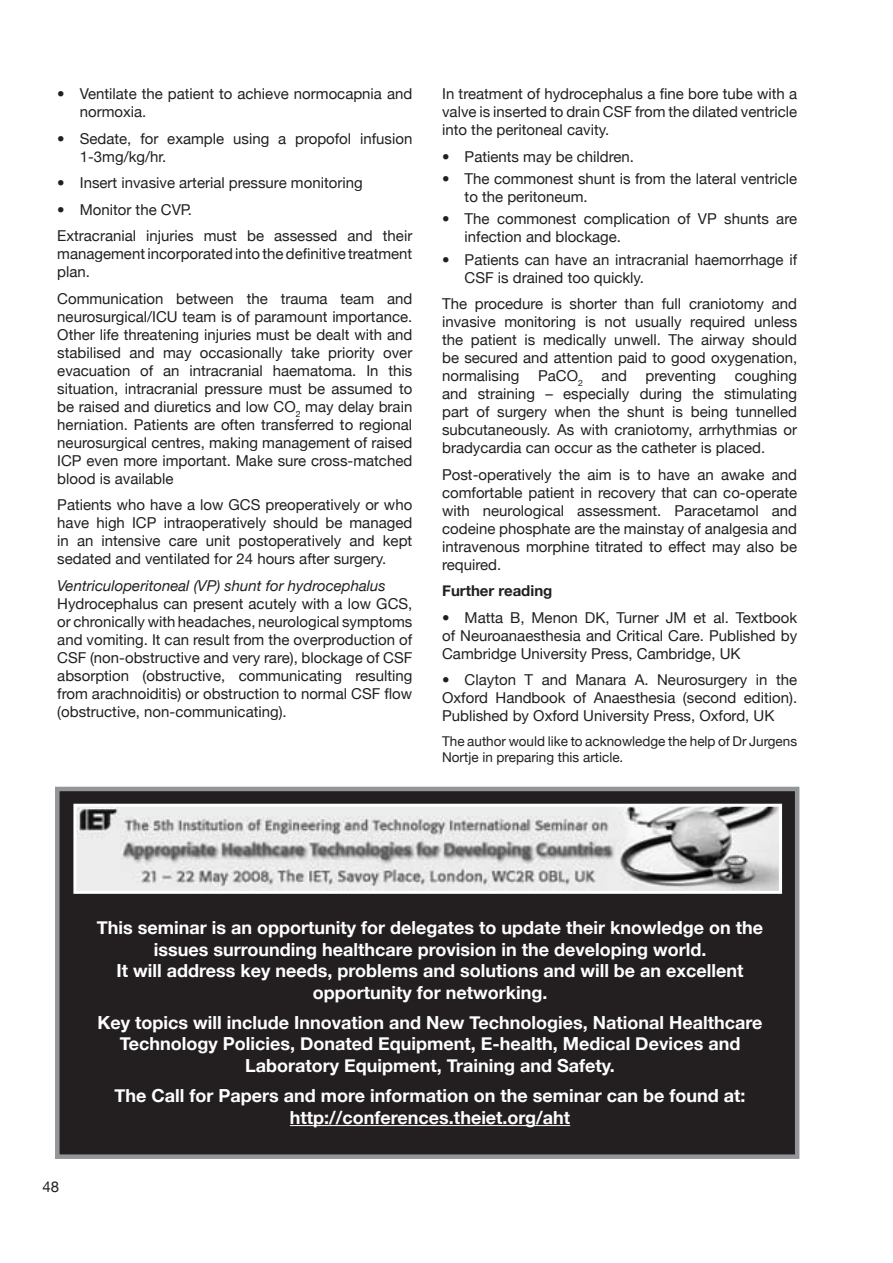
<style>
.page{position:relative;width:893px;height:1263px;background:#fff}
.page>*{position:absolute;margin:0;border:0;box-sizing:border-box;transform-origin:0 0}
.t1{font:700 18px/21.6px "Helvetica Neue";color:#fff;text-align:center}
.t2{font:15px/18px "Helvetica Neue";color:#231f20;text-align:justify}
.t3{font:italic 15px "Helvetica Neue";color:#231f20}
.t4{font:700 15px "Helvetica Neue";color:#231f20}
.t5{font:13.5px/16.2px "Helvetica Neue";color:#231f20}
</style>
<div class="page">
<div style="left:57px;top:789px;width:740px;height:368px;background:#231f20"></div>
<div style="left:55px;top:787px;width:744px;height:372px;border:4px solid #939598"></div>
<hr style="left:290px;top:1125px;width:280px;height:1px;background:#fff">
<img style="left:77px;top:808px;width:701px;height:82px">
<div style="left:73px;top:804px;width:709px;height:90px;border:3px solid #fff"></div>
<p class="t2" style="left:80px;top:85px;width:334px;text-indent:-23px">• Ventilate the patient to achieve normocapnia and normoxia.</p>
<p class="t2" style="left:80px;top:129px;width:334px;text-indent:-22px">• Sedate, for example using a propofol infusion<br>1-3mg/kg/hr.</p>
<p class="t2" style="left:57px;top:174px;width:307px">• Insert invasive arterial pressure monitoring</p>
<p class="t2" style="left:57px;top:196px;width:357px;line-height:26.5px">• Monitor the CVP.<br>Extracranial injuries must be assessed and their</p>
<p class="t2" style="left:57px;top:245px;width:357px">management incorporated into the definitive treatment plan.</p>
<p class="t2" style="left:57px;top:289px;width:357px">Communication between the trauma team and neurosurgical/ICU team is of paramount importance.<br>Other life threatening injuries must be dealt with and stabilised and may occasionally take priority over evacuation of an intracranial haematoma. In this situation, intracranial pressure must be assumed to be raised and diuretics and low CO<sub>2</sub> may delay brain herniation. Patients are often transferred to regional neurosurgical centres, making management of raised ICP even more important. Make sure cross-matched blood is available</p>
<p class="t2" style="left:57px;top:496px;width:357px">Patients who have a low GCS preoperatively or who have high ICP intraoperatively should be managed in an intensive care unit postoperatively and kept sedated and ventilated for 24 hours after surgery.</p>
<p class="t3" style="left:57px;top:576px;width:330px">Ventriculoperitoneal (VP) shunt for hydrocephalus</p>
<p class="t2" style="left:57px;top:594px;width:357px">Hydrocephalus can present acutely with a low GCS, or chronically with headaches, neurological symptoms and vomiting. It can result from the overproduction of CSF (non-obstructive and very rare), blockage of CSF absorption (obstructive, communicating resulting from arachnoiditis) or obstruction to normal CSF flow (obstructive, non-communicating).</p>
<p class="t2" style="left:442px;top:85px;width:357px">In treatment of hydrocephalus a fine bore tube with a valve is inserted to drain CSF from the dilated ventricle into the peritoneal cavity.</p>
<p class="t2" style="left:442px;top:147px;width:194px">• Patients may be children.</p>
<p class="t2" style="left:465px;top:170px;width:334px;text-indent:-23px">• The commonest shunt is from the lateral ventricle to the peritoneum.</p>
<p class="t2" style="left:465px;top:210px;width:334px;text-indent:-22px">• The commonest complication of VP shunts are infection and blockage.</p>
<p class="t2" style="left:465px;top:250px;width:334px;text-indent:-22px">• Patients can have an intracranial haemorrhage if<br>CSF is drained too quickly.</p>
<p class="t2" style="left:442px;top:295px;width:357px">The procedure is shorter than full craniotomy and invasive monitoring is not usually required unless the patient is medically unwell. The airway should be secured and attention paid to good oxygenation, normalising PaCO<sub>2</sub> and preventing coughing and straining – especially during the stimulating part of surgery when the shunt is being tunnelled subcutaneously. As with craniotomy, arrhythmias or bradycardia can occur as the catheter is placed.</p>
<p class="t2" style="left:442px;top:465px;width:357px">Post-operatively the aim is to have an awake and comfortable patient in recovery that can co-operate with neurological assessment. Paracetamol and codeine phosphate are the mainstay of analgesia and intravenous morphine titrated to effect may also be required.</p>
<p class="t4" style="left:442px;top:581px;width:112px">Further reading</p>
<p class="t2" style="left:442px;top:608px;width:357px">• Matta B, Menon DK, Turner JM et al. Textbook of Neuroanaesthesia and Critical Care. Published by Cambridge University Press, Cambridge, UK</p>
<p class="t2" style="left:442px;top:671px;width:357px">• Clayton T and Manara A. Neurosurgery in the Oxford Handbook of Anaesthesia (second edition).<br>Published by Oxford University Press, Oxford, UK</p>
<p class="t5" style="left:442px;top:733px;width:356px">The author would like to acknowledge the help of Dr Jurgens<br>Nortje in preparing this article.</p>
<p class="t2" style="left:43px;top:1177px;width:18px">48</p>
<p class="t1" style="left:97px;top:916px;width:668px">This seminar is an opportunity for delegates to update their knowledge on the issues surrounding healthcare provision in the developing world.<br>It will address key needs, problems and solutions and will be an excellent opportunity for networking.</p>
<p class="t1" style="left:98px;top:1011px;width:666px">Key topics will include Innovation and New Technologies, National Healthcare<br>Technology Policies, Donated Equipment, E-health, Medical Devices and<br>Laboratory Equipment, Training and Safety.</p>
<p class="t1" style="left:115px;top:1084px;width:632px">The Call for Papers and more information on the seminar can be found at: http://conferences.theiet.org/aht</p>
</div>
